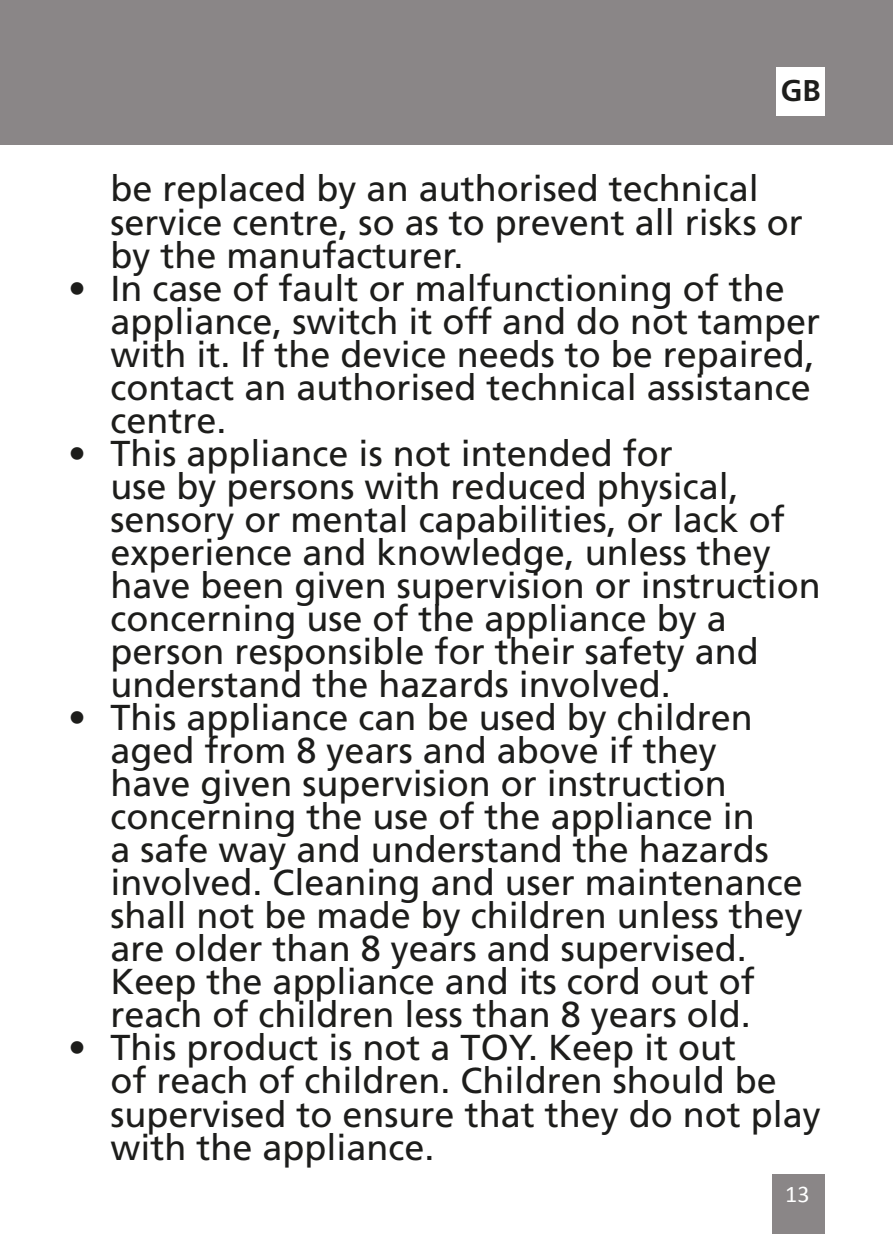
<style>
.page{position:relative;width:893px;height:1234px;background:#fff}
.page>*{position:absolute;margin:0;border:0;box-sizing:border-box;transform-origin:0 0}
.t1{font:36px/33px "Frutiger LT Std";color:#1d1d1b}
.t2{font:700 30px "Frutiger";color:#1d1d1b}
.t3{font:24px "Calibri";color:#fff}
</style>
<div class="page">
<div style="left:772px;top:1174px;width:53px;height:59px;background:#8a8687"></div>
<div style="left:0;top:0;width:893px;height:145px;background:#8a8687"></div>
<div style="left:777px;top:68px;width:48px;height:48px;background:#fff"></div>
<p class="t2" style="left:781px;top:73px;width:41px">GB</p>
<p class="t1" style="left:111px;top:173px;width:694px">be replaced by an authorised technical service centre, so as to prevent all risks or by the manufacturer.</p>
<p class="t1" style="left:111px;top:272px;width:711px;text-indent:-43px">• In case of fault or malfunctioning of the appliance, switch it off and do not tamper with it. If the device needs to be repaired, contact an authorised technical assistance centre.</p>
<p class="t1" style="left:111px;top:437px;width:712px;text-indent:-43px">• This appliance is not intended for<br>use by persons with reduced physical, sensory or mental capabilities, or lack of experience and knowledge, unless they have been given supervision or instruction concerning use of the appliance by a person responsible for their safety and understand the hazards involved.</p>
<p class="t1" style="left:111px;top:701px;width:694px;text-indent:-43px">• This appliance can be used by children aged from 8 years and above if they have given supervision or instruction concerning the use of the appliance in<br>a safe way and understand the hazards involved. Cleaning and user maintenance shall not be made by children unless they are older than 8 years and supervised.<br>Keep the appliance and its cord out of reach of children less than 8 years old.</p>
<p class="t1" style="left:111px;top:1031px;width:712px;text-indent:-43px">• This product is not a TOY. Keep it out<br>of reach of children. Children should be supervised to ensure that they do not play with the appliance.</p>
<p class="t3" style="left:785px;top:1178px;width:26px">13</p>
</div>
